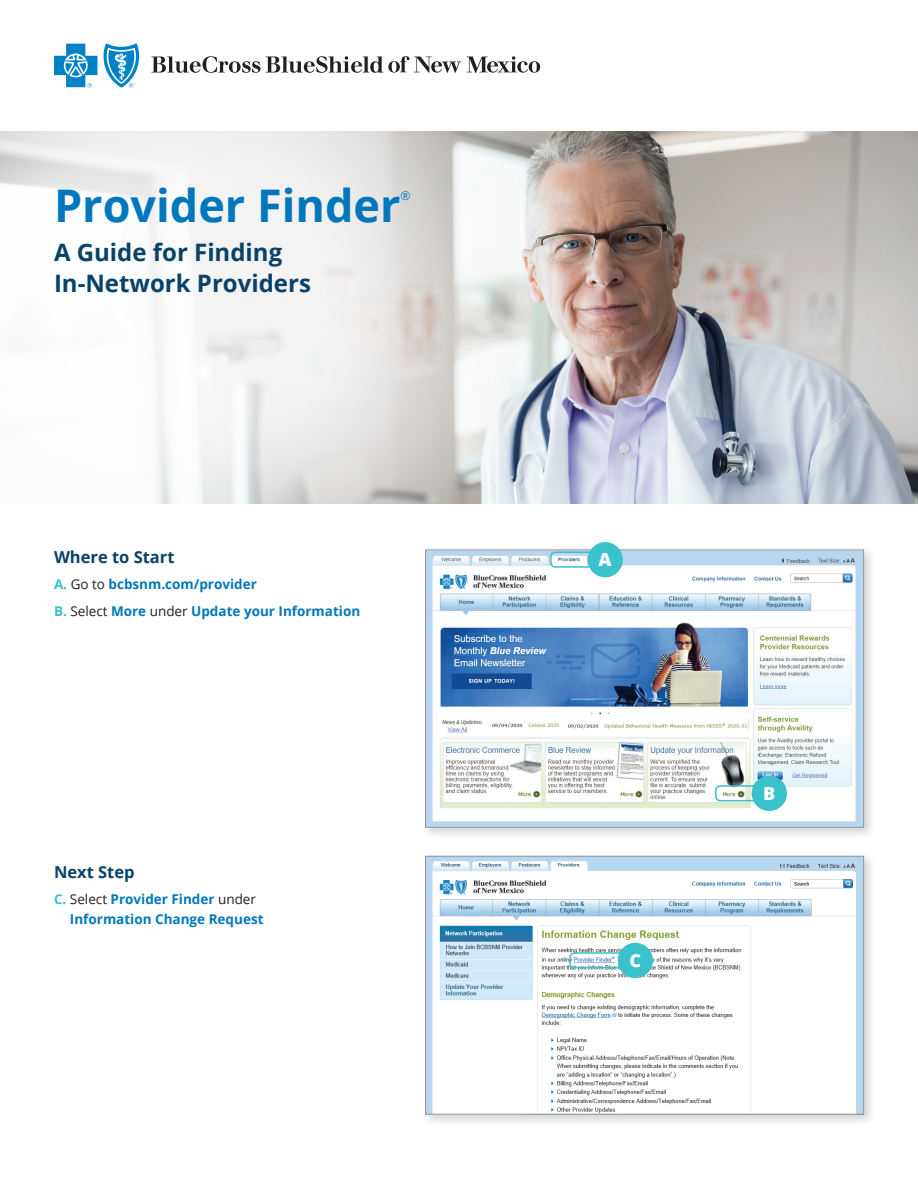
<style>
.page{position:relative;width:918px;height:1188px;background:#fff}
.page>*{position:absolute;margin:0;border:0;box-sizing:border-box;transform-origin:0 0}
.t1{font:700 45px "Open Sans";color:#0077bd}
.t2{font:700 24px/31.5px "Open Sans";color:#094269}
.t3{font:800 18px "Open Sans";color:#fff}
.t4{font:700 16.5px "Open Sans";color:#094269}
.t5{font:700 13.5px/26.2px "Open Sans";color:#0077bd}
.t6{font:12.3px "Open Sans";color:#0077bd}
.s1{color:#39c1cc}
.s2{font-weight:400;color:#231f20}
</style>
<div class="page">
<img style="left:515px;top:132px;width:403px;height:371px">
<svg style="left:0;top:43px;width:515px;height:461px"></svg>
<div style="left:421px;top:545px;width:455px;height:295px;background:#231f20;opacity:.2"></div>
<img style="left:427px;top:552px;width:435px;height:274px">
<div style="left:425px;top:550px;width:439px;height:278px;border:1px solid #939598"></div>
<div style="left:550px;top:552px;width:50px;height:16px;border:2px solid #39c1cc;border-radius:4px"></div>
<div style="left:588px;top:542px;width:35px;height:35px;background:#39c1cc;border-radius:50%"></div>
<div style="left:715px;top:785px;width:59px;height:16px;border:2px solid #39c1cc;border-radius:4px"></div>
<div style="left:752px;top:776px;width:35px;height:35px;background:#39c1cc;border-radius:50%"></div>
<svg style="left:151px;top:56px;width:109px;height:17px"></svg>
<svg style="left:266px;top:56px;width:195px;height:17px"></svg>
<svg style="left:467px;top:56px;width:73px;height:17px"></svg>
<svg style="left:54px;top:44px;width:43px;height:43px"></svg>
<svg style="left:103px;top:43px;width:37px;height:45px"></svg>
<div style="left:421px;top:851px;width:455px;height:276px;background:#231f20;opacity:.2"></div>
<img style="left:427px;top:858px;width:435px;height:255px">
<div style="left:425px;top:856px;width:439px;height:259px;border:1px solid #939598"></div>
<div style="left:569px;top:952px;width:60px;height:16px;border:2px solid #39c1cc;border-radius:4px"></div>
<div style="left:618px;top:943px;width:35px;height:35px;background:#39c1cc;border-radius:50%"></div>
<h1 class="t1" style="left:54px;top:174px;width:348px">Provider Finder</h1>
<p class="t6" style="left:401px;top:187px;width:12px">®</p>
<h2 class="t2" style="left:54px;top:236px;width:258px">A Guide for Finding<br>In-Network Providers</h2>
<p class="t4" style="left:54px;top:546px;width:122px">Where to Start</p>
<p class="t5" style="left:54px;top:571px;width:308px"><span class="s1">A.</span> <span class="s2">Go to</span> bcbsnm.com/provider<br><span class="s1">B.</span> <span class="s2">Select</span> More <span class="s2">under</span> Update your Information</p>
<p class="t4" style="left:54px;top:861px;width:82px">Next Step</p>
<p class="t5" style="left:70px;top:889px;width:195px;line-height:19.5px;text-indent:-16px"><span class="s1">C.</span> <span class="s2">Select</span> Provider Finder <span class="s2">under<br></span>Information Change Request</p>
<h3 class="t3" style="left:599px;top:546px;width:15px">A</h3>
<h3 class="t3" style="left:629px;top:947px;width:13px">C</h3>
<h3 class="t3" style="left:763px;top:780px;width:14px">B</h3>
</div>
